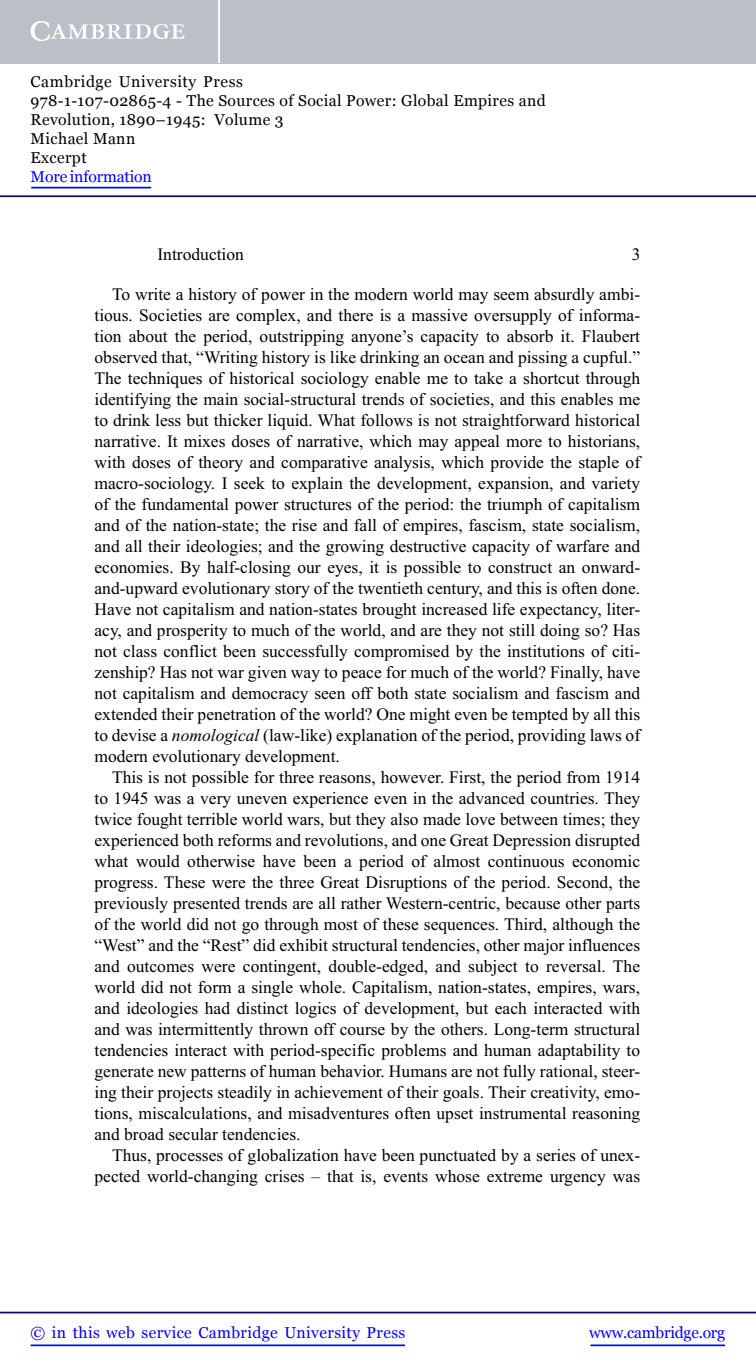
<style>
.page{position:relative;width:756px;height:1371px;background:#fff}
.page>*{position:absolute;margin:0;border:0;box-sizing:border-box;transform-origin:0 0}
.t1{font:17.5px "Times New Roman";color:#000}
.t2{font:15.75px/18.9px "Georgia";letter-spacing:.025em;color:#000}
.t3{font:15.75px "Georgia";letter-spacing:.025em;color:#00f}
.t4{font:15.75px "Georgia";letter-spacing:-.015em;color:#00f}
.t5{font:15.75px "Georgia";letter-spacing:-.01em;color:#00f}
.s1{font-style:italic}
</style>
<div class="page">
<hr style="left:591px;top:1344px;width:134px;height:1px;background:#00f">
<hr style="left:0;top:1311px;width:756px;height:2px;background:#150666">
<hr style="left:31px;top:1344px;width:374px;height:1px;background:#00f">
<div style="left:0;top:0;width:756px;height:63px;background:#bac0c6"></div>
<svg style="left:31px;top:21px;width:154px;height:20px"></svg>
<hr style="left:218px;top:0;width:2px;height:63px;background:#fff">
<hr style="left:0;top:195px;width:756px;height:2px;background:#150666">
<hr style="left:31px;top:187px;width:120px;height:1px;background:#00f">
<p class="t2" style="left:31px;top:72px;width:517px">Cambridge University Press<br>978-1-107-02865-4 - The Sources of Social Power: Global Empires and<br>Revolution, 1890–1945: Volume 3<br>Michael Mann<br>Excerpt</p>
<p class="t5" style="left:31px;top:167px;width:123px">More information</p>
<p class="t1" style="left:158px;top:242px;width:88px">Introduction</p>
<p class="t1" style="left:632px;top:242px;width:10px">3</p>
<p class="t1" style="left:112px;top:282px;width:530px">To write a history of power in the modern world may seem absurdly ambi-</p>
<p class="t1" style="left:94px;top:303px;width:547px">tious. Societies are complex, and there is a massive oversupply of informa-</p>
<p class="t1" style="left:94px;top:324px;width:547px">tion about the period, outstripping anyone’s capacity to absorb it. Flaubert</p>
<p class="t1" style="left:94px;top:345px;width:547px">observed that, “Writing history is like drinking an ocean and pissing a cupful.”</p>
<p class="t1" style="left:94px;top:366px;width:547px">The techniques of historical sociology enable me to take a shortcut through</p>
<p class="t1" style="left:94px;top:387px;width:547px">identifying the main social-structural trends of societies, and this enables me</p>
<p class="t1" style="left:94px;top:408px;width:547px">to drink less but thicker liquid. What follows is not straightforward historical</p>
<p class="t1" style="left:94px;top:429px;width:547px">narrative. It mixes doses of narrative, which may appeal more to historians,</p>
<p class="t1" style="left:94px;top:450px;width:547px">with doses of theory and comparative analysis, which provide the staple of</p>
<p class="t1" style="left:94px;top:471px;width:547px">macro-sociology. I seek to explain the development, expansion, and variety</p>
<p class="t1" style="left:94px;top:492px;width:547px">of the fundamental power structures of the period: the triumph of capitalism</p>
<p class="t1" style="left:94px;top:513px;width:547px">and of the nation-state; the rise and fall of empires, fascism, state socialism,</p>
<p class="t1" style="left:94px;top:534px;width:547px">and all their ideologies; and the growing destructive capacity of warfare and</p>
<p class="t1" style="left:94px;top:555px;width:547px">economies. By half-closing our eyes, it is possible to construct an onward-</p>
<p class="t1" style="left:94px;top:576px;width:547px">and-upward evolutionary story of the twentieth century, and this is often done.</p>
<p class="t1" style="left:94px;top:597px;width:547px">Have not capitalism and nation-states brought increased life expectancy, liter-</p>
<p class="t1" style="left:94px;top:618px;width:547px">acy, and prosperity to much of the world, and are they not still doing so? Has</p>
<p class="t1" style="left:94px;top:639px;width:547px">not class conflict been successfully compromised by the institutions of citi-</p>
<p class="t1" style="left:94px;top:660px;width:547px">zenship? Has not war given way to peace for much of the world? Finally, have</p>
<p class="t1" style="left:94px;top:681px;width:547px">not capitalism and democracy seen off both state socialism and fascism and</p>
<p class="t1" style="left:94px;top:702px;width:547px">extended their penetration of the world? One might even be tempted by all this</p>
<p class="t1" style="left:94px;top:723px;width:547px">to devise a <span class="s1">nomological</span> (law-like) explanation of the period, providing laws of</p>
<p class="t1" style="left:94px;top:744px;width:247px">modern evolutionary development.</p>
<p class="t1" style="left:112px;top:765px;width:530px">This is not possible for three reasons, however. First, the period from 1914</p>
<p class="t1" style="left:94px;top:786px;width:547px">to 1945 was a very uneven experience even in the advanced countries. They</p>
<p class="t1" style="left:94px;top:807px;width:547px">twice fought terrible world wars, but they also made love between times; they</p>
<p class="t1" style="left:94px;top:828px;width:547px">experienced both reforms and revolutions, and one Great Depression disrupted</p>
<p class="t1" style="left:94px;top:849px;width:547px">what would otherwise have been a period of almost continuous economic</p>
<p class="t1" style="left:94px;top:870px;width:547px">progress. These were the three Great Disruptions of the period. Second, the</p>
<p class="t1" style="left:94px;top:891px;width:547px">previously presented trends are all rather Western-centric, because other parts</p>
<p class="t1" style="left:94px;top:912px;width:547px">of the world did not go through most of these sequences. Third, although the</p>
<p class="t1" style="left:94px;top:933px;width:547px">“West” and the “Rest” did exhibit structural tendencies, other major influences</p>
<p class="t1" style="left:94px;top:954px;width:547px">and outcomes were contingent, double-edged, and subject to reversal. The</p>
<p class="t1" style="left:94px;top:975px;width:547px">world did not form a single whole. Capitalism, nation-states, empires, wars,</p>
<p class="t1" style="left:94px;top:996px;width:547px">and ideologies had distinct logics of development, but each interacted with</p>
<p class="t1" style="left:94px;top:1017px;width:547px">and was intermittently thrown off course by the others. Long-term structural</p>
<p class="t1" style="left:94px;top:1038px;width:547px">tendencies interact with period-specific problems and human adaptability to</p>
<p class="t1" style="left:94px;top:1059px;width:547px">generate new patterns of human behavior. Humans are not fully rational, steer-</p>
<p class="t1" style="left:94px;top:1080px;width:547px">ing their projects steadily in achievement of their goals. Their creativity, emo-</p>
<p class="t1" style="left:94px;top:1101px;width:547px">tions, miscalculations, and misadventures often upset instrumental reasoning</p>
<p class="t1" style="left:94px;top:1122px;width:208px">and broad secular tendencies.</p>
<p class="t1" style="left:112px;top:1143px;width:530px">Thus, processes of globalization have been punctuated by a series of unex-</p>
<p class="t1" style="left:94px;top:1164px;width:547px">pected world-changing crises – that is, events whose extreme urgency was</p>
<p class="t3" style="left:31px;top:1323px;width:376px">© in this web service Cambridge University Press</p>
<p class="t4" style="left:589px;top:1323px;width:137px">www.cambridge.org</p>
</div>
